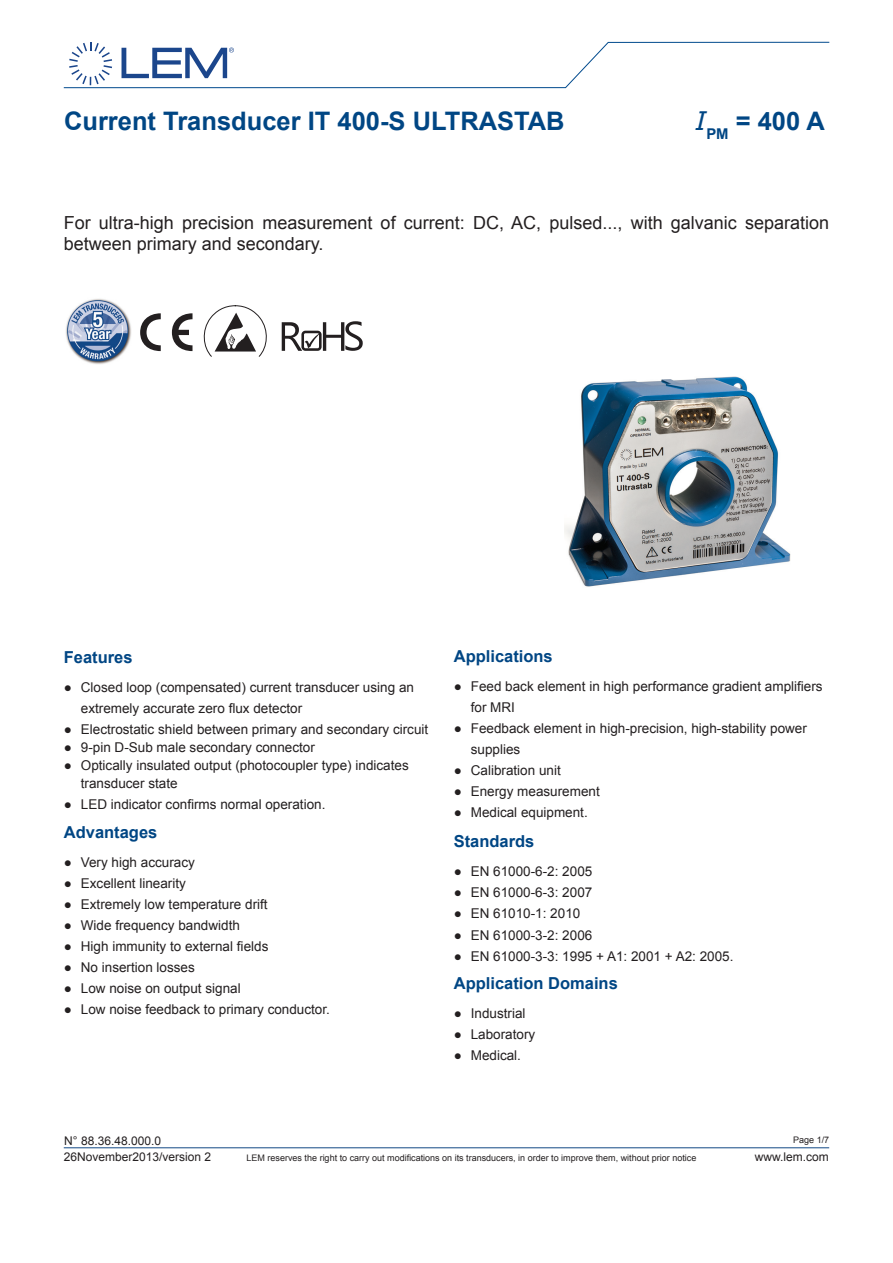
<style>
.page{position:relative;width:893px;height:1263px;background:#fff}
.page>*{position:absolute;margin:0;border:0;box-sizing:border-box;transform-origin:0 0}
.t1{font:700 25.5px "Arial";color:#004684}
.t2{font:18px/21.6px "Arial";color:#231f20}
.t3{font:700 16.5px "Arial";color:#004684}
.t4{font:13.5px/21px "Arial";color:#231f20}
.t5{font:12px "Arial";color:#231f20}
.t6{font:9px "Arial";color:#231f20}
.s1{font-family:"Verdana";font-weight:400;font-style:italic}
</style>
<div class="page">
<svg style="left:64px;top:41px;width:765px;height:48px"></svg>
<hr style="left:64px;top:1147px;width:765px;height:1px;background:#124885">
<svg style="left:203px;top:305px;width:64px;height:52px"></svg>
<img style="left:66px;top:299px;width:65px;height:65px">
<svg style="left:140px;top:313px;width:21px;height:38px"></svg>
<svg style="left:172px;top:313px;width:20px;height:38px"></svg>
<svg style="left:282px;top:321px;width:81px;height:30px"></svg>
<img style="left:564px;top:376px;width:227px;height:211px">
<h1 class="t1" style="left:64px;top:105px;width:502px">Current Transducer IT 400-S ULTRASTAB</h1>
<h1 class="t1" style="left:696px;top:105px;width:131px"><span class="s1">I</span><sub>PM</sub> = 400 A</h1>
<h2 class="t2" style="left:64px;top:212px;width:767px">For ultra-high precision measurement of current: DC, AC, pulsed..., with galvanic separation between primary and secondary.</h2>
<p class="t3" style="left:64px;top:646px;width:70px">Features</p>
<p class="t4" style="left:81px;top:677px;width:335px;text-indent:-17px">● Closed loop (compensated) current transducer using an extremely accurate zero flux detector</p>
<p class="t4" style="left:64px;top:719px;width:366px">● Electrostatic shield between primary and secondary circuit</p>
<p class="t4" style="left:64px;top:737px;width:253px">● 9-pin D-Sub male secondary connector</p>
<p class="t4" style="left:81px;top:757px;width:329px;line-height:18px;text-indent:-17px">● Optically insulated output (photocoupler type) indicates transducer state</p>
<p class="t4" style="left:64px;top:794px;width:263px">● LED indicator confirms normal operation.</p>
<p class="t3" style="left:64px;top:821px;width:95px">Advantages</p>
<p class="t4" style="left:64px;top:852px;width:133px">● Very high accuracy</p>
<p class="t4" style="left:64px;top:873px;width:124px">● Excellent linearity</p>
<p class="t4" style="left:64px;top:894px;width:205px">● Extremely low temperature drift</p>
<p class="t4" style="left:64px;top:915px;width:178px">● Wide frequency bandwidth</p>
<p class="t4" style="left:64px;top:936px;width:206px">● High immunity to external fields</p>
<p class="t4" style="left:64px;top:957px;width:133px">● No insertion losses</p>
<p class="t4" style="left:64px;top:978px;width:178px">● Low noise on output signal</p>
<p class="t4" style="left:64px;top:999px;width:268px">● Low noise feedback to primary conductor.</p>
<p class="t3" style="left:454px;top:645px;width:101px">Applications</p>
<p class="t4" style="left:471px;top:676px;width:353px;text-indent:-17px">● Feed back element in high performance gradient amplifiers for MRI</p>
<p class="t4" style="left:471px;top:718px;width:338px;text-indent:-17px">● Feedback element in high-precision, high-stability power supplies</p>
<p class="t4" style="left:454px;top:760px;width:109px">● Calibration unit</p>
<p class="t4" style="left:454px;top:781px;width:148px">● Energy measurement</p>
<p class="t4" style="left:454px;top:802px;width:136px">● Medical equipment.</p>
<p class="t3" style="left:454px;top:830px;width:82px">Standards</p>
<p class="t4" style="left:454px;top:861px;width:140px">● EN 61000-6-2: 2005</p>
<p class="t4" style="left:454px;top:882px;width:140px">● EN 61000-6-3: 2007</p>
<p class="t4" style="left:454px;top:903px;width:128px">● EN 61010-1: 2010</p>
<p class="t4" style="left:454px;top:924px;width:140px">● EN 61000-3-2: 2006</p>
<p class="t4" style="left:454px;top:945px;width:281px">● EN 61000-3-3: 1995 + A1: 2001 + A2: 2005.</p>
<p class="t3" style="left:454px;top:972px;width:166px">Application Domains</p>
<p class="t4" style="left:454px;top:1003px;width:73px">● Industrial</p>
<p class="t4" style="left:454px;top:1024px;width:83px">● Laboratory</p>
<p class="t4" style="left:454px;top:1045px;width:69px">● Medical.</p>
<p class="t5" style="left:64px;top:1133px;width:98px">N° 88.36.48.000.0</p>
<p class="t6" style="left:793px;top:1134px;width:38px">Page 1/7</p>
<p class="t5" style="left:64px;top:1149px;width:149px">26November2013/version 2</p>
<p class="t6" style="left:247px;top:1152px;width:451px">LEM reserves the right to carry out modifications on its transducers, in order to improve them, without prior notice</p>
<p class="t5" style="left:755px;top:1149px;width:76px">www.lem.com</p>
</div>
